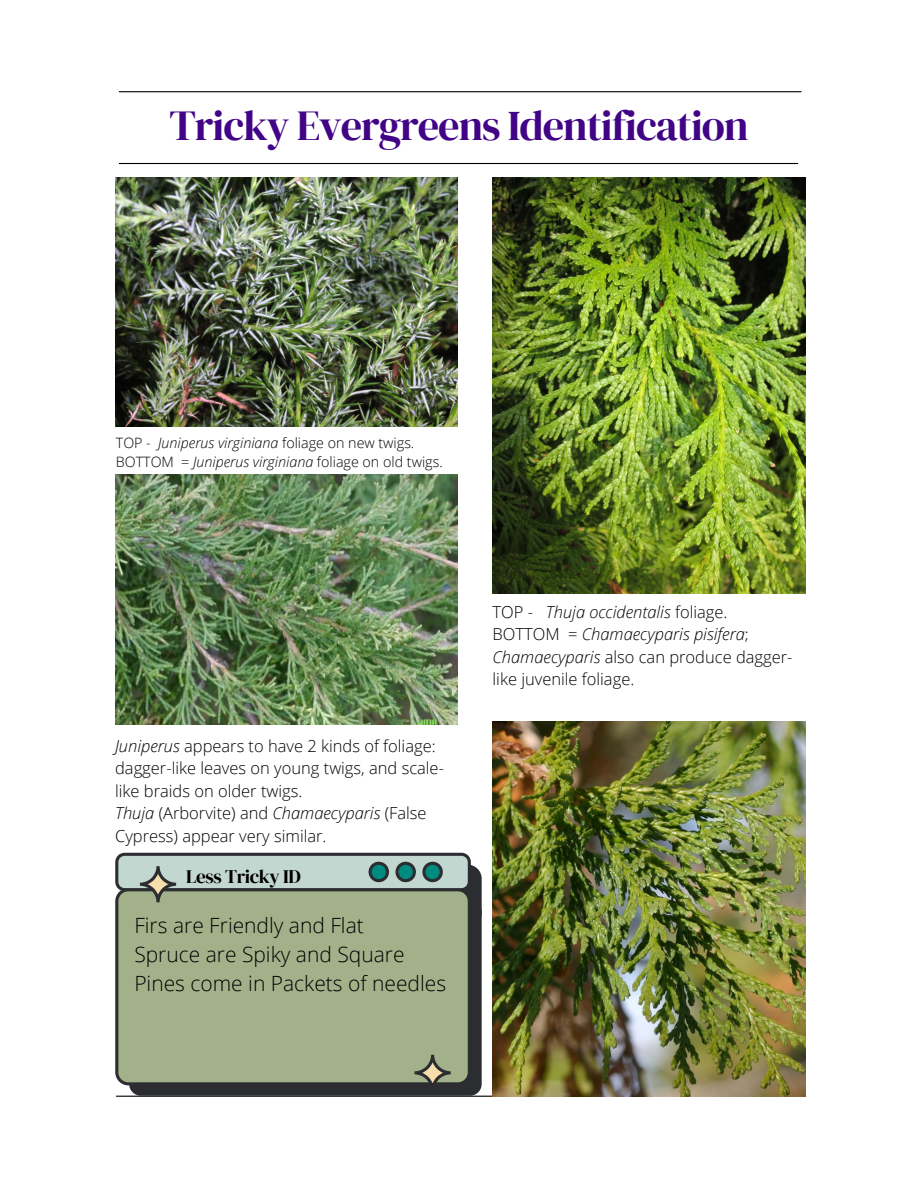
<style>
.page{position:relative;width:918px;height:1188px;background:#fff}
.page>*{position:absolute;margin:0;border:0;box-sizing:border-box;transform-origin:0 0}
.t1{font:42.3px "DM Serif Display";letter-spacing:-.025em;color:#410486}
.t2{font:300 21px/29.2px "Open Sans";color:#000}
.t3{font:19.2px "DM Serif Display";letter-spacing:-.02em;color:#000}
.t4{font:300 16.5px/22.5px "Open Sans";color:#000}
.t5{font:300 14.25px/19.2px "Open Sans";color:#000}
.s1{font-style:italic}
</style>
<div class="page">
<hr style="left:119px;top:91px;width:682px;height:1px;background:#000">
<hr style="left:116px;top:1096px;width:682px;height:1px;background:#000">
<hr style="left:119px;top:163px;width:679px;height:1px;background:#000">
<img style="left:493px;top:177px;width:312px;height:416px">
<img style="left:115px;top:177px;width:342px;height:250px">
<img style="left:115px;top:475px;width:342px;height:250px">
<img style="left:493px;top:721px;width:312px;height:376px">
<div style="left:129px;top:900px;width:353px;height:196px;background:#2b2d31;border-radius:12px"></div>
<div style="left:129px;top:865px;width:353px;height:63px;background:#2b2d31;border-radius:14px"></div>
<div style="left:115px;top:902px;width:353px;height:183px;background:#a3b18a"></div>
<svg style="left:115px;top:853px;width:356px;height:49px;background:#9cafa2"></svg>
<svg style="left:415px;top:1055px;width:36px;height:30px"></svg>
<h1 class="t1" style="left:169px;top:96px;width:581px">Tricky Evergreens Identification</h1>
<p class="t5" style="left:116px;top:433px;width:328px">TOP - <span class="s1">Juniperus virginiana</span> foliage on new twigs.<br>BOTTOM = <span class="s1">Juniperus virginiana</span> foliage on old twigs.</p>
<p class="t4" style="left:115px;top:734px;width:330px"><span class="s1">Juniperus</span> appears to have 2 kinds of foliage: dagger-like leaves on young twigs, and scale&shy;like braids on older twigs.<br><span class="s1">Thuja</span> (Arborvite) and <span class="s1">Chamaecyparis</span> (False Cypress) appear very similar.</p>
<p class="t3" style="left:186px;top:863px;width:116px">Less Tricky ID</p>
<p class="t2" style="left:134px;top:910px;width:313px">Firs are Friendly and Flat<br>Spruce are Spiky and Square<br>Pines come in Packets of needles</p>
<p class="t4" style="left:493px;top:600px;width:301px">TOP - <span class="s1">Thuja occidentalis</span> foliage.<br>BOTTOM = <span class="s1">Chamaecyparis pisifera</span>; <span class="s1">Chamaecyparis</span> also can produce dagger&shy;like juvenile foliage.</p>
</div>
